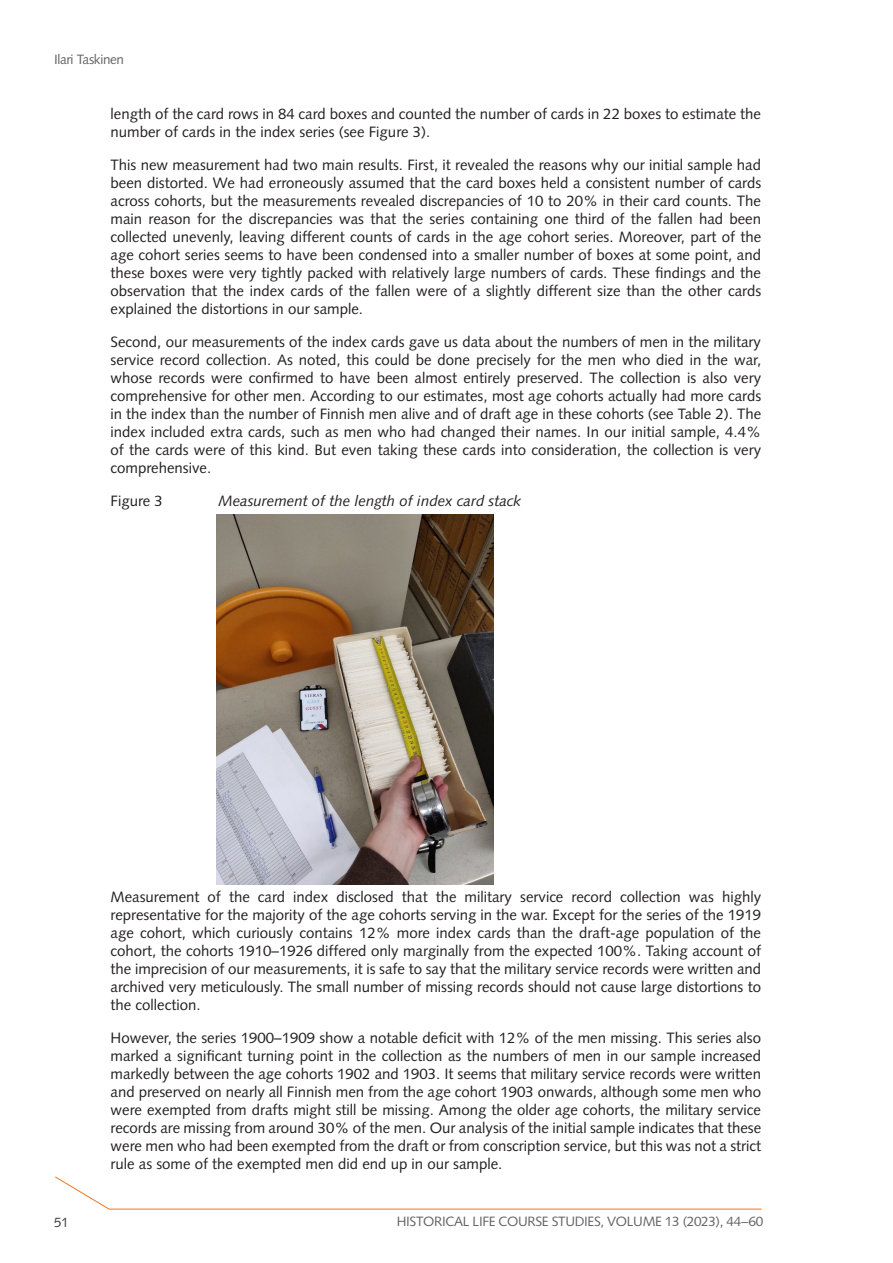
<style>
.page{position:relative;width:893px;height:1263px;background:#fff}
.page>*{position:absolute;margin:0;border:0;box-sizing:border-box;transform-origin:0 0}
.t1{font:15px/18px "Syntax LT Std";color:#231f20;text-align:justify}
.t2{font:italic 15px "Syntax LT Std";color:#231f20}
.t3{font:13.5px "Syntax LT Std";letter-spacing:-.025em;color:#636366}
.t4{font:13.5px "Syntax LT Std";color:#3e3e3f}
</style>
<div class="page">
<svg style="left:55px;top:1176px;width:707px;height:34px"></svg>
<img style="left:216px;top:515px;width:277px;height:369px">
<p class="t3" style="left:54px;top:51px;width:72px">Ilari Taskinen</p>
<p class="t1" style="left:111px;top:105px;width:652px">length of the card rows in 84 card boxes and counted the number of cards in 22 boxes to estimate the number of cards in the index series (see Figure 3).</p>
<p class="t1" style="left:111px;top:156px;width:652px">This new measurement had two main results. First, it revealed the reasons why our initial sample had been distorted. We had erroneously assumed that the card boxes held a consistent number of cards across cohorts, but the measurements revealed discrepancies of 10 to 20% in their card counts. The main reason for the discrepancies was that the series containing one third of the fallen had been collected unevenly, leaving different counts of cards in the age cohort series. Moreover, part of the age cohort series seems to have been condensed into a smaller number of boxes at some point, and these boxes were very tightly packed with relatively large numbers of cards. These findings and the observation that the index cards of the fallen were of a slightly different size than the other cards explained the distortions in our sample.</p>
<p class="t1" style="left:111px;top:333px;width:652px">Second, our measurements of the index cards gave us data about the numbers of men in the military service record collection. As noted, this could be done precisely for the men who died in the war, whose records were confirmed to have been almost entirely preserved. The collection is also very comprehensive for other men. According to our estimates, most age cohorts actually had more cards in the index than the number of Finnish men alive and of draft age in these cohorts (see Table 2). The index included extra cards, such as men who had changed their names. In our initial sample, 4.4% of the cards were of this kind. But even taking these cards into consideration, the collection is very comprehensive.</p>
<p class="t1" style="left:111px;top:492px;width:54px">Figure 3</p>
<p class="t2" style="left:219px;top:492px;width:304px">Measurement of the length of index card stack</p>
<p class="t1" style="left:111px;top:888px;width:652px">Measurement of the card index disclosed that the military service record collection was highly representative for the majority of the age cohorts serving in the war. Except for the series of the 1919 age cohort, which curiously contains 12% more index cards than the draft-age population of the cohort, the cohorts 1910–1926 differed only marginally from the expected 100%. Taking account of the imprecision of our measurements, it is safe to say that the military service records were written and archived very meticulously. The small number of missing records should not cause large distortions to the collection.</p>
<p class="t1" style="left:111px;top:1029px;width:652px">However, the series 1900–1909 show a notable deficit with 12% of the men missing. This series also marked a significant turning point in the collection as the numbers of men in our sample increased markedly between the age cohorts 1902 and 1903. It seems that military service records were written and preserved on nearly all Finnish men from the age cohort 1903 onwards, although some men who were exempted from drafts might still be missing. Among the older age cohorts, the military service records are missing from around 30% of the men. Our analysis of the initial sample indicates that these were men who had been exempted from the draft or from conscription service, but this was not a strict rule as some of the exempted men did end up in our sample.</p>
<p class="t4" style="left:54px;top:1214px;width:16px">51</p>
<p class="t3" style="left:397px;top:1213px;width:368px">HISTORICAL LIFE COURSE STUDIES, VOLUME 13 (2023), 44−60</p>
</div>
